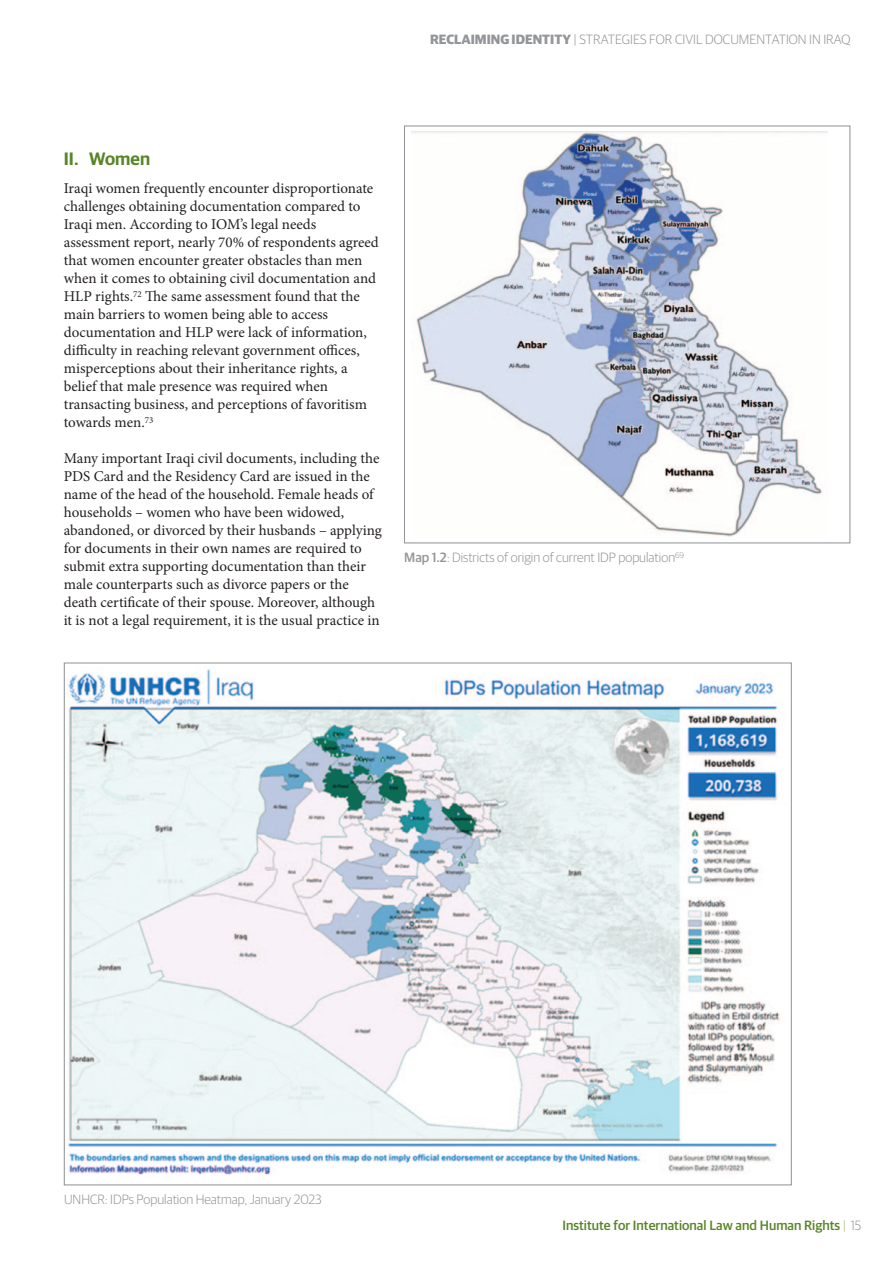
<style>
.page{position:relative;width:893px;height:1263px;background:#fff}
.page>*{position:absolute;margin:0;border:0;box-sizing:border-box;transform-origin:0 0}
.t1{font:600 18px "DS5 Display Sans";color:#588527}
.t2{font:15px/18px "Minion Pro";color:#231f20}
.t3{font:300 13.5px "DS2 Display Sans";color:#939598}
.t4{font:500 13.5px "DS4 Display Sans";color:#588527}
.s1{font-family:"DS6 Display Sans";font-weight:700}
.s2{font-family:"DS4 Display Sans";font-weight:500}
.s3{font-family:"DS2 Display Sans";font-weight:300;color:#a2b882}
.s4{font-family:"DS2 Display Sans";font-weight:300;color:#939598}
</style>
<div class="page">
<img style="left:412px;top:132px;width:415px;height:405px">
<img style="left:68px;top:669px;width:712px;height:506px">
<p class="t3" style="left:430px;top:34px;width:422px"><span class="s1">RECLAIMING IDENTITY</span> | STRATEGIES FOR CIVIL DOCUMENTATION IN IRAQ</p>
<p class="t1" style="left:64px;top:151px;width:88px">II. Women</p>
<p class="t2" style="left:64px;top:181px;width:317px">Iraqi women frequently encounter disproportionate challenges obtaining documentation compared to Iraqi men. According to IOM’s legal needs assessment report, nearly 70% of respondents agreed that women encounter greater obstacles than men when it comes to obtaining civil documentation and HLP rights.<sup>72</sup> The same assessment found that the main barriers to women being able to access documentation and HLP were lack of information, difficulty in reaching relevant government offices, misperceptions about their inheritance rights, a belief that male presence was required when transacting business, and perceptions of favoritism towards men.<sup>73</sup></p>
<p class="t2" style="left:64px;top:451px;width:319px">Many important Iraqi civil documents, including the PDS Card and the Residency Card are issued in the name of the head of the household. Female heads of households – women who have been widowed, abandoned, or divorced by their husbands – applying for documents in their own names are required to submit extra supporting documentation than their male counterparts such as divorce papers or the death certificate of their spouse. Moreover, although it is not a legal requirement, it is the usual practice in</p>
<p class="t3" style="left:404px;top:552px;width:281px"><span class="s2">Map 1.2</span>: Districts of origin of current IDP population<sup>69</sup></p>
<p class="t3" style="left:64px;top:1194px;width:259px">UNHCR: IDPs Population Heatmap, January 2023</p>
<p class="t4" style="left:563px;top:1220px;width:300px">Institute for International Law and Human Rights <span class="s3">|</span> <span class="s4">15</span></p>
</div>
